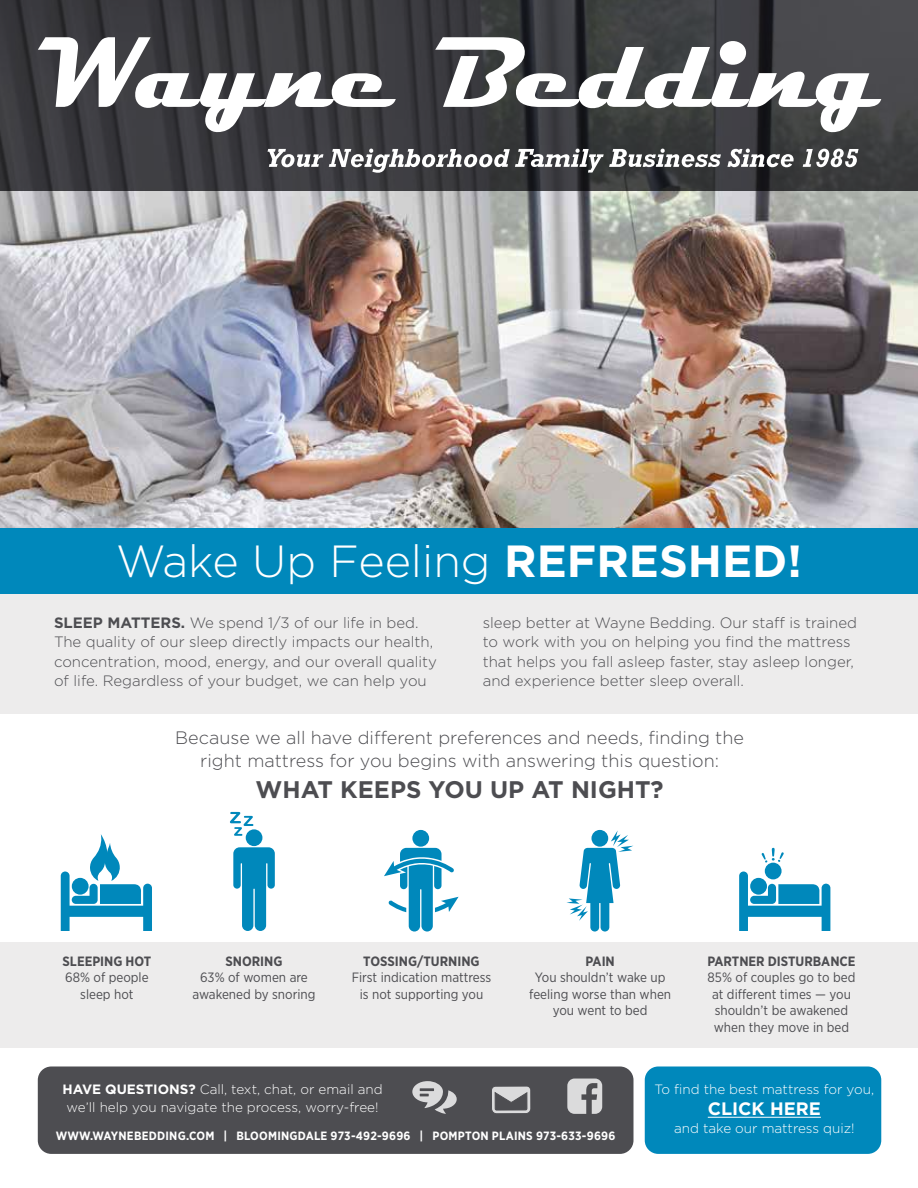
<style>
.page{position:relative;width:918px;height:1188px;background:#fff}
.page>*{position:absolute;margin:0;border:0;box-sizing:border-box;transform-origin:0 0}
.t1{font:300 45px "Gotham";color:#fff}
.t2{font:700 24px "Gotham";color:#4d4d51}
.t3{font:300 18px/22.5px "Gotham";color:#4d4d51;text-align:center}
.t4{font:700 18px "Gotham";color:#fff}
.t5{font:300 15px/19.5px "Gotham";color:#4d4d51}
.t6{font:13.5px/16.5px "Gotham Narrow";color:#4d4d51;text-align:center}
.t7{font:300 13.5px/18px "Gotham";color:#fff;text-align:center}
.t8{font:700 13.5px "Gotham Narrow";color:#4d4d51}
.t9{font:700 12px "Gotham Narrow";letter-spacing:.02em;color:#fff}
.s1{font-weight:700}
</style>
<div class="page">
<div style="left:0;top:594px;width:918px;height:119px;background:#edecec"></div>
<div style="left:0;top:527px;width:918px;height:67px;background:#08b"></div>
<div style="left:0;top:942px;width:918px;height:106px;background:#edecec"></div>
<img style="left:0;top:190px;width:918px;height:337px">
<svg style="left:0;top:0;width:918px;height:190px;background:#3a3a3e"></svg>
<div style="left:645px;top:1066px;width:236px;height:88px;background:#08b;border-radius:14px"></div>
<div style="left:38px;top:1066px;width:595px;height:88px;background:#4d4d51;border-radius:14px"></div>
<svg style="left:268px;top:149px;width:55px;height:18px"></svg>
<svg style="left:329px;top:149px;width:392px;height:24px"></svg>
<svg style="left:727px;top:149px;width:67px;height:18px"></svg>
<svg style="left:803px;top:149px;width:56px;height:18px"></svg>
<svg style="left:38px;top:37px;width:358px;height:95px"></svg>
<svg style="left:435px;top:37px;width:446px;height:95px"></svg>
<svg style="left:61px;top:834px;width:91px;height:97px"></svg>
<div style="left:246px;top:829px;width:16px;height:17px;background:#08b;border-radius:50%"></div>
<svg style="left:233px;top:847px;width:42px;height:84px"></svg>
<svg style="left:230px;top:812px;width:23px;height:24px"></svg>
<div style="left:412px;top:830px;width:17px;height:17px;background:#08b;border-radius:50%"></div>
<svg style="left:384px;top:848px;width:75px;height:84px"></svg>
<svg style="left:566px;top:830px;width:67px;height:102px"></svg>
<svg style="left:739px;top:872px;width:91px;height:59px"></svg>
<div style="left:765px;top:863px;width:17px;height:16px;background:#08b;border-radius:50%"></div>
<svg style="left:762px;top:848px;width:22px;height:15px"></svg>
<hr style="left:708px;top:1117px;width:113px;height:1px;background:#fff">
<svg style="left:412px;top:1081px;width:45px;height:33px"></svg>
<svg style="left:492px;top:1086px;width:39px;height:28px"></svg>
<svg style="left:567px;top:1079px;width:35px;height:35px"></svg>
<h1 class="t1" style="left:116px;top:533px;width:687px">Wake Up Feeling <span class="s1">REFRESHED!</span></h1>
<p class="t5" style="left:54px;top:612px;width:385px"><span class="s1">SLEEP MATTERS.</span> We spend 1/3 of our life in bed.<br>The quality of our sleep directly impacts our health, concentration, mood, energy, and our overall quality of life. Regardless of your budget, we can help you</p>
<p class="t5" style="left:483px;top:612px;width:376px">sleep better at Wayne Bedding. Our staff is trained to work with you on helping you find the mattress that helps you fall asleep faster, stay asleep longer, and experience better sleep overall.</p>
<p class="t3" style="left:175px;top:726px;width:570px">Because we all have different preferences and needs, finding the right mattress for you begins with answering this question:</p>
<h2 class="t2" style="left:256px;top:774px;width:410px">WHAT KEEPS YOU UP AT NIGHT?</h2>
<p class="t8" style="left:63px;top:952px;width:90px">SLEEPING HOT</p>
<p class="t6" style="left:65px;top:969px;width:85px">68% of people sleep hot</p>
<p class="t8" style="left:225px;top:952px;width:59px">SNORING</p>
<p class="t6" style="left:192px;top:969px;width:125px">63% of women are awakened by snoring</p>
<p class="t8" style="left:363px;top:952px;width:118px">TOSSING/TURNING</p>
<p class="t6" style="left:352px;top:969px;width:141px">First indication mattress is not supporting you</p>
<p class="t8" style="left:586px;top:952px;width:31px">PAIN</p>
<p class="t6" style="left:529px;top:969px;width:144px">You shouldn’t wake up feeling worse than when you went to bed</p>
<p class="t8" style="left:707px;top:952px;width:150px">PARTNER DISTURBANCE</p>
<p class="t6" style="left:708px;top:969px;width:149px">85% of couples go to bed at different times — you shouldn’t be awakened when they move in bed</p>
<p class="t7" style="left:62px;top:1080px;width:322px"><span class="s1">HAVE QUESTIONS?</span> Call, text, chat, or email and we’ll help you navigate the process, worry-free!</p>
<p class="t9" style="left:56px;top:1128px;width:561px">WWW.WAYNEBEDDING.COM | BLOOMINGDALE 973-492-9696 | POMPTON PLAINS 973-633-9696</p>
<p class="t7" style="left:655px;top:1080px;width:221px">To find the best mattress for you,</p>
<p class="t4" style="left:708px;top:1097px;width:115px">CLICK HERE</p>
<p class="t7" style="left:674px;top:1119px;width:182px">and take our mattress quiz!</p>
</div>
